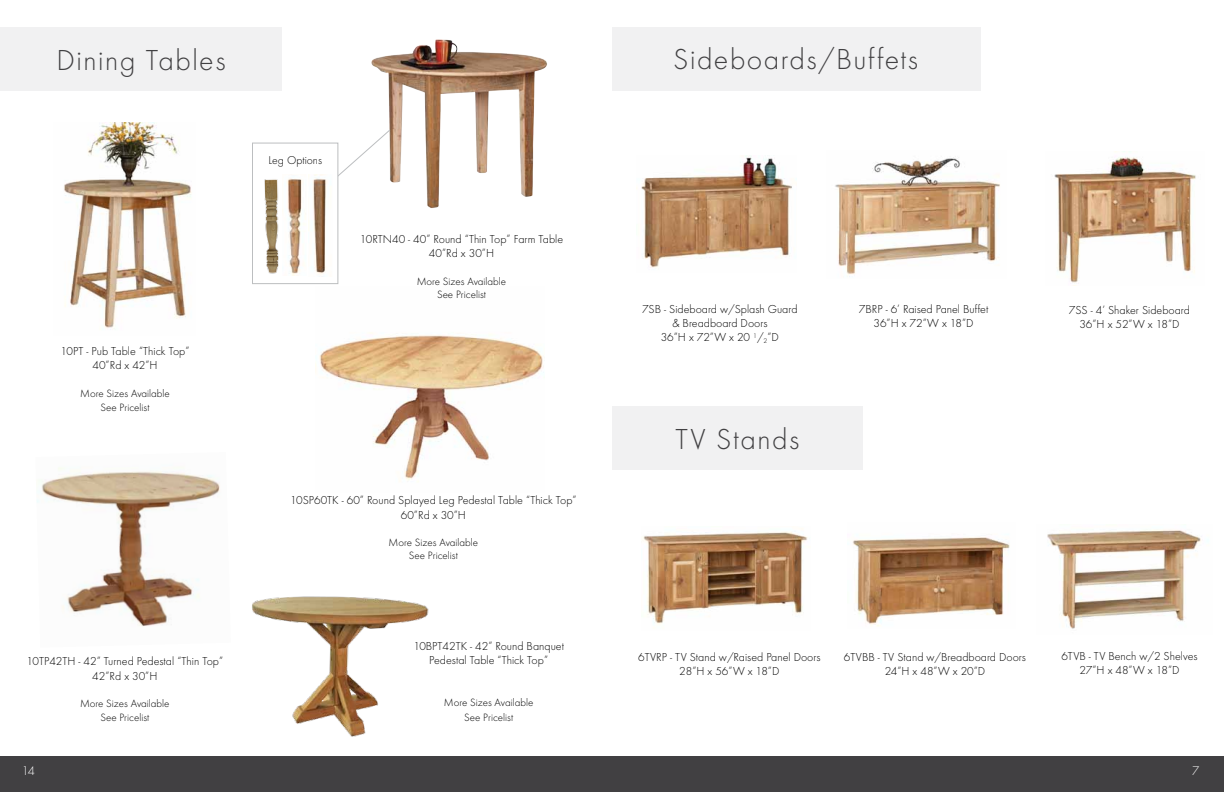
<style>
.page{position:relative;width:1224px;height:792px;background:#fff}
.page>*{position:absolute;margin:0;border:0;box-sizing:border-box;transform-origin:0 0}
.t1{font:300 30px "Futura T";letter-spacing:.05em;color:#414042}
.t2{font:300 13px "Futura T";color:#fff}
.t3{font:300 12px/14.4px "Futura T";color:#000;text-align:center}
.t4{font:300 11.8px "Futura T";color:#000}
.t5{font:300 11px/13.2px "Futura T";color:#000;text-align:center}
</style>
<div class="page">
<div style="left:0;top:756px;width:1224px;height:36px;background:#414042"></div>
<img style="left:852px;top:537px;width:158px;height:90px">
<img style="left:643px;top:532px;width:165px;height:93px">
<img style="left:835px;top:157px;width:165px;height:120px">
<img style="left:636px;top:155px;width:156px;height:113px">
<img style="left:1054px;top:151px;width:142px;height:132px">
<div style="left:612px;top:27px;width:369px;height:64px;background:#f1f1f2"></div>
<div style="left:612px;top:406px;width:250px;height:64px;background:#f1f1f2"></div>
<img style="left:1047px;top:530px;width:162px;height:99px">
<img style="left:64px;top:122px;width:128px;height:206px">
<img style="left:315px;top:332px;width:229px;height:150px">
<img style="left:37px;top:467px;width:183px;height:160px">
<img style="left:371px;top:39px;width:176px;height:169px">
<div style="left:0;top:27px;width:281px;height:64px;background:#f1f1f2"></div>
<svg style="left:332px;top:129px;width:59px;height:52px"></svg>
<div style="left:252px;top:143px;width:86px;height:141px;background:#fff;border:1px solid #bcbec0"></div>
<img style="left:287px;top:178px;width:19px;height:97px">
<img style="left:313px;top:174px;width:14px;height:100px">
<img style="left:264px;top:179px;width:15px;height:95px">
<img style="left:252px;top:596px;width:177px;height:141px">
<h1 class="t1" style="left:56px;top:43px;width:171px">Dining Tables</h1>
<p class="t3" style="left:61px;top:343px;width:131px">10PT - Pub Table “Thick Top”<br>40”Rd x 42”H</p>
<p class="t5" style="left:80px;top:386px;width:91px;line-height:14.4px">More Sizes Available<br>See Pricelist</p>
<p class="t3" style="left:26px;top:654px;width:198px">10TP42TH - 42” Turned Pedestal “Thin Top”<br>42”Rd x 30”H</p>
<p class="t5" style="left:80px;top:697px;width:91px">More Sizes Available<br>See Pricelist</p>
<p class="t4" style="left:269px;top:153px;width:55px">Leg Options</p>
<p class="t3" style="left:360px;top:231px;width:205px">10RTN40 - 40” Round “Thin Top” Farm Table<br>40”Rd x 30”H</p>
<p class="t5" style="left:417px;top:274px;width:91px">More Sizes Available<br>See Pricelist</p>
<p class="t3" style="left:290px;top:493px;width:288px">10SP60TK - 60” Round Splayed Leg Pedestal Table “Thick Top”<br>60”Rd x 30”H</p>
<p class="t5" style="left:389px;top:536px;width:91px">More Sizes Available<br>See Pricelist</p>
<p class="t3" style="left:413px;top:639px;width:152px">10BPT42TK - 42” Round Banquet<br>Pedestal Table “Thick Top”</p>
<p class="t5" style="left:444px;top:695px;width:91px;line-height:14.4px">More Sizes Available<br>See Pricelist</p>
<h1 class="t1" style="left:673px;top:42px;width:247px">Sideboards/Buffets</h1>
<p class="t3" style="left:642px;top:301px;width:157px">7SB - Sideboard w/Splash Guard &amp; Breadboard Doors<br>36”H x 72”W x 20 <sup>1</sup>/<sub>2</sub>”D</p>
<p class="t3" style="left:1069px;top:303px;width:123px">7SS - 4’ Shaker Sideboard<br>36”H x 52”W x 18”D</p>
<p class="t3" style="left:859px;top:302px;width:131px">7BRP - 6’ Raised Panel Buffet<br>36”H x 72”W x 18”D</p>
<h1 class="t1" style="left:675px;top:422px;width:126px">TV Stands</h1>
<p class="t3" style="left:638px;top:650px;width:184px">6TVRP - TV Stand w/Raised Panel Doors<br>28”H x 56”W x 18”D</p>
<p class="t3" style="left:1061px;top:649px;width:138px">6TVB - TV Bench w/2 Shelves<br>27”H x 48”W x 18”D</p>
<p class="t3" style="left:844px;top:649px;width:184px">6TVBB - TV Stand w/Breadboard Doors<br>24”H x 48”W x 20”D</p>
<p class="t2" style="left:22px;top:763px;width:15px">14</p>
<p class="t2" style="left:1192px;top:763px;width:9px">7</p>
</div>
